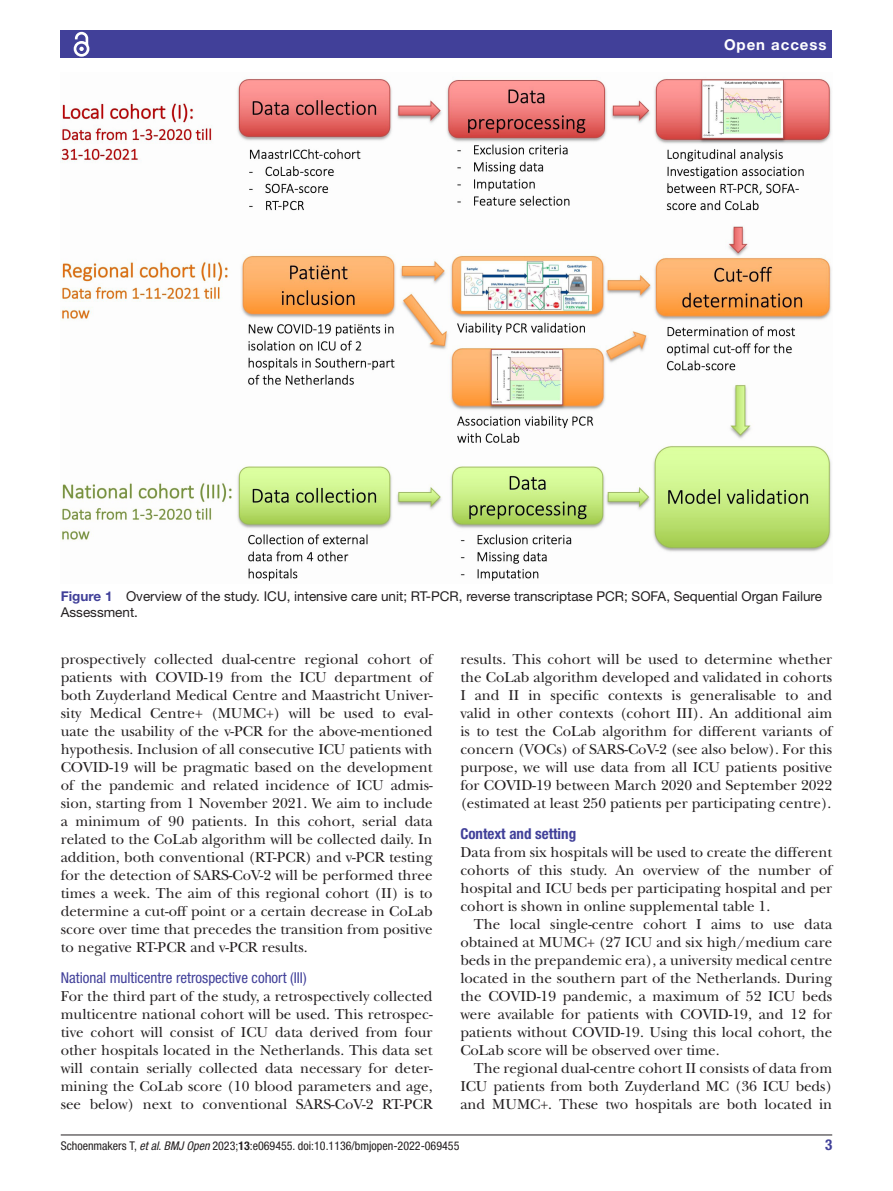
<style>
.page{position:relative;width:893px;height:1191px;background:#fff}
.page>*{position:absolute;margin:0;border:0;box-sizing:border-box;transform-origin:0 0}
.t1{font:15px/18px "New Baskerville";color:#231f20;text-align:justify}
.t2{font:condensed 15px "Helvetica Neue LT Std";color:#414099}
.t3{font:700 condensed 15px "Helvetica Neue LT Std";color:#414099}
.t4{font:700 15px "Helvetica Neue LT Std";letter-spacing:.065em;color:#fff}
.t5{font:13.5px/16.2px "Helvetica Neue LT Std";color:#231f20}
.t6{font:condensed 12px "Helvetica Neue LT Std";color:#231f20}
.s1{font-weight:700;color:#414099}
.s2{font-style:italic}
.s3{font-weight:700}
</style>
<div class="page">
<hr style="left:61px;top:1134px;width:771px;height:1px;background:#231f20">
<div style="left:61px;top:31px;width:771px;height:27px;background:#414099"></div>
<svg style="left:73px;top:31px;width:17px;height:26px"></svg>
<img style="left:61px;top:77px;width:770px;height:504px">
<p class="t4" style="left:724px;top:35px;width:104px">Open access</p>
<p class="t5" style="left:61px;top:588px;width:763px"><span class="s1">Figure 1</span> Overview of the study. ICU, intensive care unit; RT-PCR, reverse transcriptase PCR; SOFA, Sequential Organ Failure<br>Assessment.</p>
<p class="t1" style="left:61px;top:650px;width:373px">prospectively collected dual-centre regional cohort of patients with COVID-19 from the ICU department of both Zuyderland Medical Centre and Maastricht Univer&shy;sity Medical Centre+ (MUMC+) will be used to eval&shy;uate the usability of the v-PCR for the above-mentioned hypothesis. Inclusion of all consecutive ICU patients with COVID-19 will be pragmatic based on the development of the pandemic and related incidence of ICU admis&shy;sion, starting from 1 November 2021. We aim to include a minimum of 90 patients. In this cohort, serial data related to the CoLab algorithm will be collected daily. In addition, both conventional (RT-PCR) and v-PCR testing for the detection of SARS-CoV-2 will be performed three times a week. The aim of this regional cohort (II) is to determine a cut-off point or a certain decrease in CoLab score over time that precedes the transition from positive to negative RT-PCR and v-PCR results.</p>
<p class="t2" style="left:61px;top:969px;width:247px">National multicentre retrospective cohort (III)</p>
<p class="t1" style="left:61px;top:987px;width:373px">For the third part of the study, a retrospectively collected multicentre national cohort will be used. This retrospec&shy;tive cohort will consist of ICU data derived from four other hospitals located in the Netherlands. This data set will contain serially collected data necessary for deter&shy;mining the CoLab score (10 blood parameters and age, see below) next to conventional SARS-CoV-2 RT-PCR</p>
<p class="t1" style="left:460px;top:650px;width:373px">results. This cohort will be used to determine whether the CoLab algorithm developed and validated in cohorts I and II in specific contexts is generalisable to and valid in other contexts (cohort III). An additional aim is to test the CoLab algorithm for different variants of concern (VOCs) of SARS-CoV-2 (see also below). For this purpose, we will use data from all ICU patients positive for COVID-19 between March 2020 and September 2022 (estimated at least 250 patients per participating centre).</p>
<p class="t3" style="left:460px;top:825px;width:117px">Context and setting</p>
<p class="t1" style="left:460px;top:843px;width:373px">Data from six hospitals will be used to create the different cohorts of this study. An overview of the number of hospital and ICU beds per participating hospital and per cohort is shown in online supplemental table 1.</p>
<p class="t1" style="left:460px;top:915px;width:373px;text-indent:13px">The local single-centre cohort I aims to use data obtained at MUMC+ (27 ICU and six high/medium care beds in the prepandemic era), a university medical centre located in the southern part of the Netherlands. During the COVID-19 pandemic, a maximum of 52 ICU beds were available for patients with COVID-19, and 12 for patients without COVID-19. Using this local cohort, the CoLab score will be observed over time.</p>
<p class="t1" style="left:460px;top:1059px;width:373px;text-indent:13px">The regional dual-centre cohort II consists of data from ICU patients from both Zuyderland MC (36 ICU beds) and MUMC+. These two hospitals are both located in</p>
<p class="t6" style="left:61px;top:1138px;width:400px">Schoenmakers T, <span class="s2">et al</span>. <span class="s2">BMJ Open</span> 2023;<span class="s3">13</span>:e069455. doi:10.1136/bmjopen-2022-069455</p>
<p class="t3" style="left:825px;top:1135px;width:9px">3</p>
</div>
